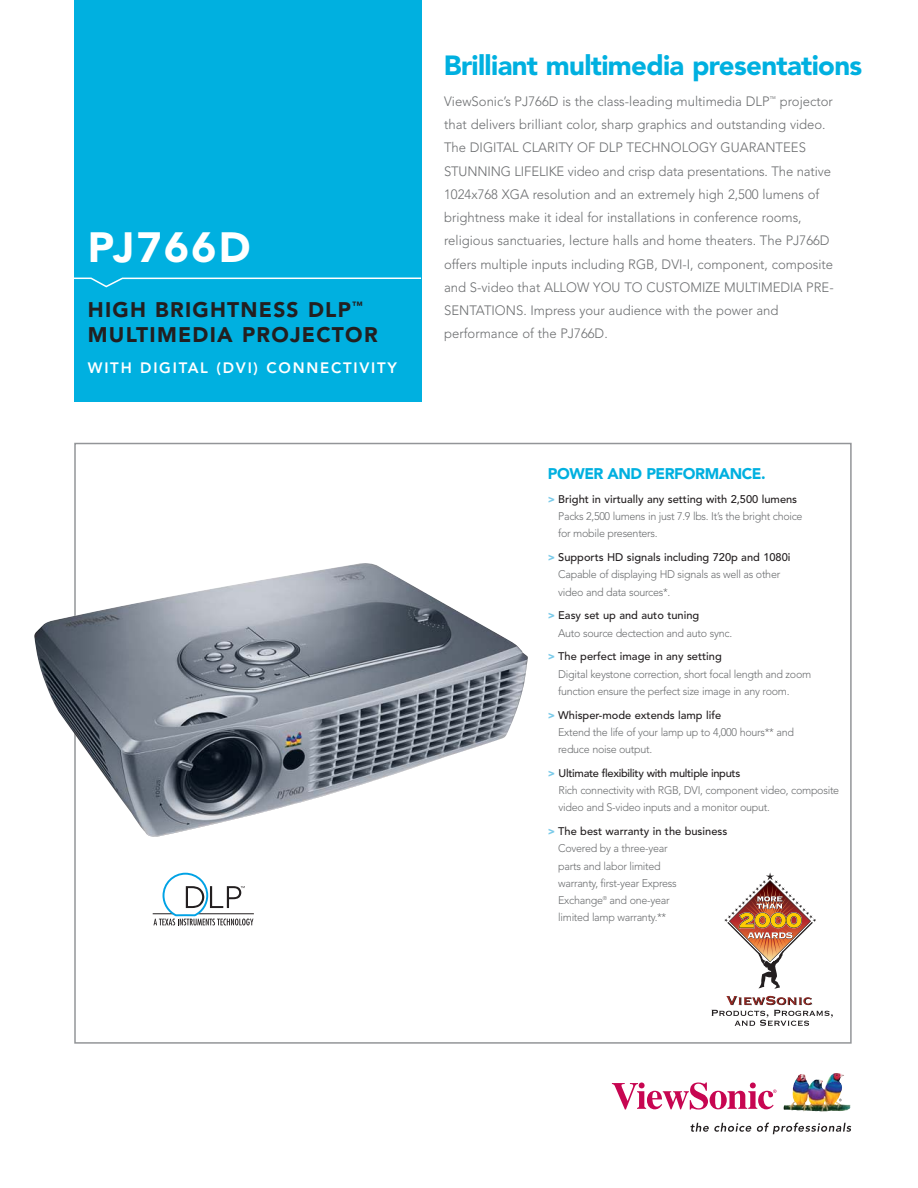
<style>
.page{position:relative;width:918px;height:1188px;background:#fff}
.page>*{position:absolute;margin:0;border:0;box-sizing:border-box;transform-origin:0 0}
.t1{font:900 42px "Avenir";letter-spacing:.06em;color:#fff}
.t2{font:900 27.6px "Avenir";letter-spacing:-.025em;color:#00b0e0}
.t3{font:900 21px/25.2px "Avenir";letter-spacing:.06em;color:#231f20}
.t4{font:900 15.3px "Avenir";letter-spacing:-.03em;color:#00b0e0}
.t5{font:800 15px "Avenir";letter-spacing:.12em;color:#fff}
.t6{font:300 13.5px/23.2px "Avenir";color:#6c6e70}
.t7{font:300 11.1px/17.2px "Avenir";letter-spacing:-.025em;color:#6c6e70}
.s1{font-weight:900;color:#7acae9}
.s2{font-weight:500;color:#231f20}
</style>
<div class="page">
<svg style="left:690px;top:1123px;width:161px;height:11px"></svg>
<img style="left:783px;top:1073px;width:68px;height:39px">
<svg style="left:612px;top:1082px;width:165px;height:28px"></svg>
<div style="left:74px;top:0;width:347px;height:402px;background:#00b0e0"></div>
<svg style="left:74px;top:277px;width:348px;height:11px"></svg>
<img style="left:34px;top:562px;width:494px;height:275px">
<img style="left:724px;top:872px;width:92px;height:117px">
<svg style="left:712px;top:996px;width:121px;height:30px"></svg>
<hr style="left:198px;top:913px;width:56px;height:1px;background:#231f20">
<svg style="left:153px;top:873px;width:100px;height:52px"></svg>
<h1 class="t1" style="left:88px;top:231px;width:164px">PJ766D</h1>
<h3 class="t3" style="left:88px;top:298px;width:291px">HIGH BRIGHTNESS DLP<sup>™<br></sup>MULTIMEDIA PROJECTOR</h3>
<h3 class="t5" style="left:88px;top:362px;width:311px">WITH DIGITAL (DVI) CONNECTIVITY</h3>
<h2 class="t2" style="left:444px;top:54px;width:420px">Brilliant multimedia presentations</h2>
<p class="t6" style="left:444px;top:91px;width:391px">ViewSonic’s PJ766D is the class-leading multimedia DLP<sup>™</sup> projector that delivers brilliant color, sharp graphics and outstanding video.<br>The DIGITAL CLARITY OF DLP TECHNOLOGY GUARANTEES STUNNING LIFELIKE video and crisp data presentations. The native 1024x768 XGA resolution and an extremely high 2,500 lumens of brightness make it ideal for installations in conference rooms, religious sanctuaries, lecture halls and home theaters. The PJ766D offers multiple inputs including RGB, DVI-I, component, composite and S-video that ALLOW YOU TO CUSTOMIZE MULTIMEDIA PRE-SENTATIONS. Impress your audience with the power and performance of the PJ766D.</p>
<h3 class="t4" style="left:548px;top:468px;width:219px">POWER AND PERFORMANCE.</h3>
<p class="t7" style="left:558px;top:491px;width:246px;text-indent:-10px"><span class="s1">&gt;</span> <span class="s2">Bright in virtually any setting with 2,500 lumens<br></span>Packs 2,500 lumens in just 7.9 lbs. It’s the bright choice for mobile presenters.</p>
<p class="t7" style="left:558px;top:550px;width:234px;text-indent:-10px"><span class="s1">&gt;</span> <span class="s2">Supports HD signals including 720p and 1080i<br></span>Capable of displaying HD signals as well as other video and data sources*.</p>
<p class="t7" style="left:558px;top:608px;width:176px;text-indent:-10px"><span class="s1">&gt;</span> <span class="s2">Easy set up and auto tuning<br></span>Auto source dectection and auto sync.</p>
<p class="t7" style="left:558px;top:649px;width:255px;text-indent:-10px"><span class="s1">&gt;</span> <span class="s2">The perfect image in any setting<br></span>Digital keystone correction, short focal length and zoom function ensure the perfect size image in any room.</p>
<p class="t7" style="left:558px;top:707px;width:237px;text-indent:-11px"><span class="s1">&gt;</span> <span class="s2">Whisper-mode extends lamp life<br></span>Extend the life of your lamp up to 4,000 hours** and reduce noise output.</p>
<p class="t7" style="left:559px;top:765px;width:282px;text-indent:-11px"><span class="s1">&gt;</span> <span class="s2">Ultimate flexibility with multiple inputs<br></span>Rich connectivity with RGB, DVI, component video, composite video and S-video inputs and a monitor ouput.</p>
<p class="t7" style="left:558px;top:823px;width:171px;text-indent:-10px"><span class="s1">&gt;</span> <span class="s2">The best warranty in the business<br></span>Covered by a three-year<br>parts and labor limited<br>warranty, first-year Express<br>Exchange<sup>®</sup> and one-year<br>limited lamp warranty.**</p>
</div>
